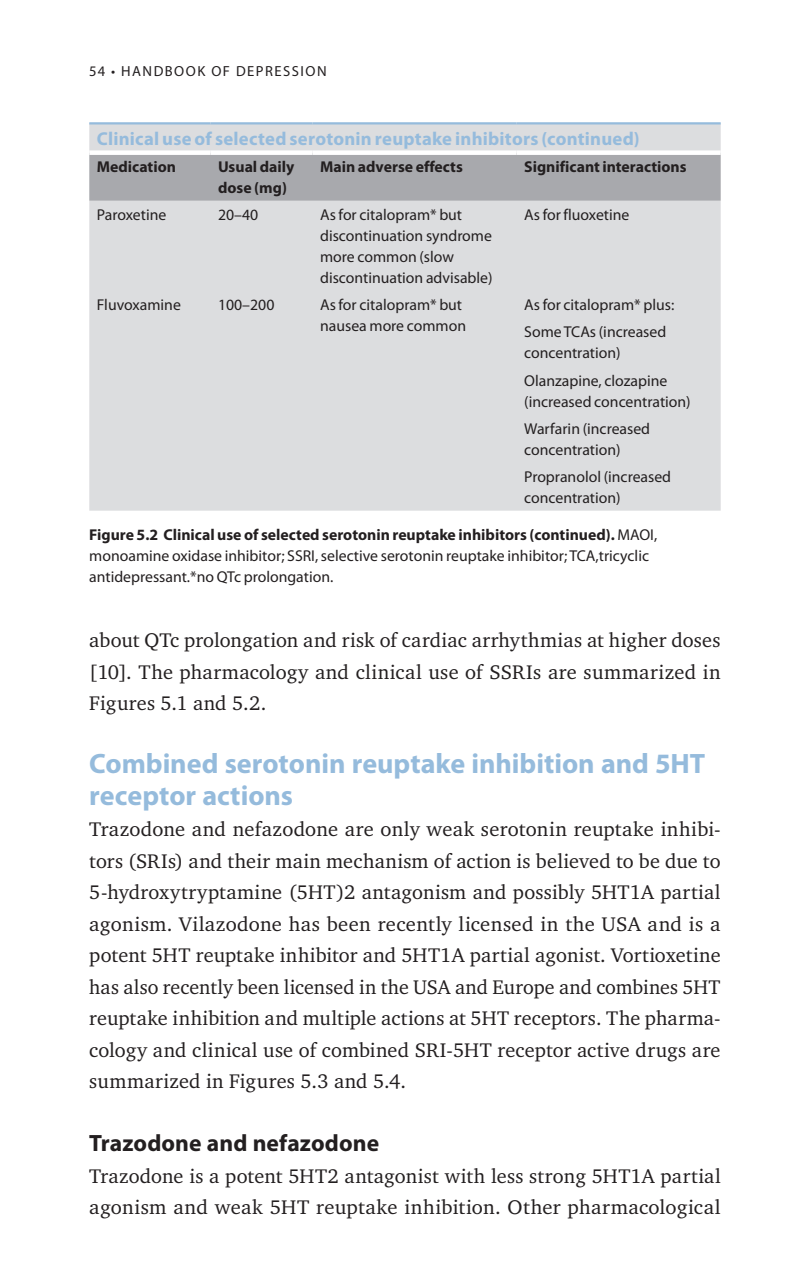
<style>
.page{position:relative;width:810px;height:1282px;background:#fff}
.page>*{position:absolute;margin:0;border:0;box-sizing:border-box;transform-origin:0 0}
.t1{font:700 28.12px/31.5px "Myriad Pro";color:#95bbdc}
.t2{font:700 23.62px "Myriad Pro";letter-spacing:.005em;color:#231f20}
.t3{font:20.25px/31.5px "Charter BT Pro";letter-spacing:.015em;color:#231f20;text-align:justify}
.t4{font:700 18.68px "Myriad Pro";letter-spacing:.01em;color:#95bbdc}
.t5{font:15.75px/20.9px "Myriad Pro";color:#231f20}
.t6{font:700 15.75px/20.9px "Myriad Pro";color:#231f20}
.t7{font:14.62px "Myriad Pro";letter-spacing:.1em;color:#231f20}
.s1{font-weight:700}
</style>
<div class="page">
<div style="left:89px;top:124px;width:632px;height:387px;background:#dcdddf"></div>
<div style="left:89px;top:155px;width:632px;height:46px;background:#a8a9ad"></div>
<hr style="left:89px;top:122px;width:121px;height:2px;background:#95bbdc">
<hr style="left:210px;top:122px;width:103px;height:2px;background:#95bbdc">
<hr style="left:313px;top:122px;width:204px;height:2px;background:#95bbdc">
<hr style="left:517px;top:122px;width:204px;height:2px;background:#95bbdc">
<div style="left:89px;top:150px;width:121px;height:5px;background:#fff"></div>
<div style="left:210px;top:150px;width:103px;height:5px;background:#fff"></div>
<div style="left:313px;top:150px;width:204px;height:5px;background:#fff"></div>
<div style="left:517px;top:150px;width:204px;height:5px;background:#fff"></div>
<p class="t7" style="left:89px;top:63px;width:239px">54 • Handbook of Depression</p>
<p class="t4" style="left:97px;top:128px;width:544px">Clinical use of selected serotonin reuptake inhibitors (continued)</p>
<p class="t6" style="left:97px;top:157px;width:81px">Medication</p>
<p class="t6" style="left:218px;top:157px;width:78px">Usual daily dose (mg)</p>
<p class="t6" style="left:320px;top:157px;width:144px">Main adverse effects</p>
<p class="t6" style="left:524px;top:157px;width:164px">Significant interactions</p>
<p class="t5" style="left:97px;top:205px;width:71px">Paroxetine</p>
<p class="t5" style="left:218px;top:205px;width:42px">20–40</p>
<p class="t5" style="left:320px;top:205px;width:174px">As for citalopram* but discontinuation syndrome more common (slow discontinuation advisable)</p>
<p class="t5" style="left:524px;top:205px;width:107px">As for fluoxetine</p>
<p class="t5" style="left:97px;top:295px;width:85px">Fluvoxamine</p>
<p class="t5" style="left:218px;top:295px;width:58px">100–200</p>
<p class="t5" style="left:320px;top:295px;width:148px">As for citalopram* but nausea more common</p>
<p class="t5" style="left:524px;top:292px;width:152px;line-height:27.2px">As for citalopram* plus:<br>Some TCAs (increased</p>
<p class="t5" style="left:524px;top:340px;width:145px;line-height:27.2px">concentration)<br>Olanzapine, clozapine</p>
<p class="t5" style="left:524px;top:388px;width:168px;line-height:27.2px">(increased concentration)<br>Warfarin (increased</p>
<p class="t5" style="left:524px;top:436px;width:148px;line-height:27.2px">concentration)<br>Propranolol (increased</p>
<p class="t5" style="left:524px;top:488px;width:98px">concentration)</p>
<p class="t5" style="left:89px;top:525px;width:570px"><span class="s1">Figure 5.2 Clinical use of selected serotonin reuptake inhibitors (continued).</span> MAOI, monoamine oxidase inhibitor; SSRI, selective serotonin reuptake inhibitor; TCA,tricyclic antidepressant.*no QTc prolongation.</p>
<p class="t3" style="left:89px;top:624px;width:633px">about QTc prolongation and risk of cardiac arrhythmias at higher doses [10]. The pharmacology and clinical use of SSRIs are summarized in Figures 5.1 and 5.2.</p>
<h1 class="t1" style="left:89px;top:748px;width:617px">Combined serotonin reuptake inhibition and 5HT receptor actions</h1>
<p class="t3" style="left:89px;top:813px;width:633px">Trazodone and nefazodone are only weak serotonin reuptake inhibi&shy;tors (SRIs) and their main mechanism of action is believed to be due to 5-hydroxytryptamine (5HT)2 antagonism and possibly 5HT1A partial agonism. Vilazodone has been recently licensed in the USA and is a potent 5HT reuptake inhibitor and 5HT1A partial agonist. Vortioxetine has also recently been licensed in the USA and Europe and combines 5HT reuptake inhibition and multiple actions at 5HT receptors. The pharma&shy;cology and clinical use of combined SRI-5HT receptor active drugs are summarized in Figures 5.3 and 5.4.</p>
<p class="t2" style="left:89px;top:1130px;width:291px">Trazodone and nefazodone</p>
<p class="t3" style="left:89px;top:1160px;width:633px">Trazodone is a potent 5HT2 antagonist with less strong 5HT1A partial agonism and weak 5HT reuptake inhibition. Other pharmacological</p>
</div>
